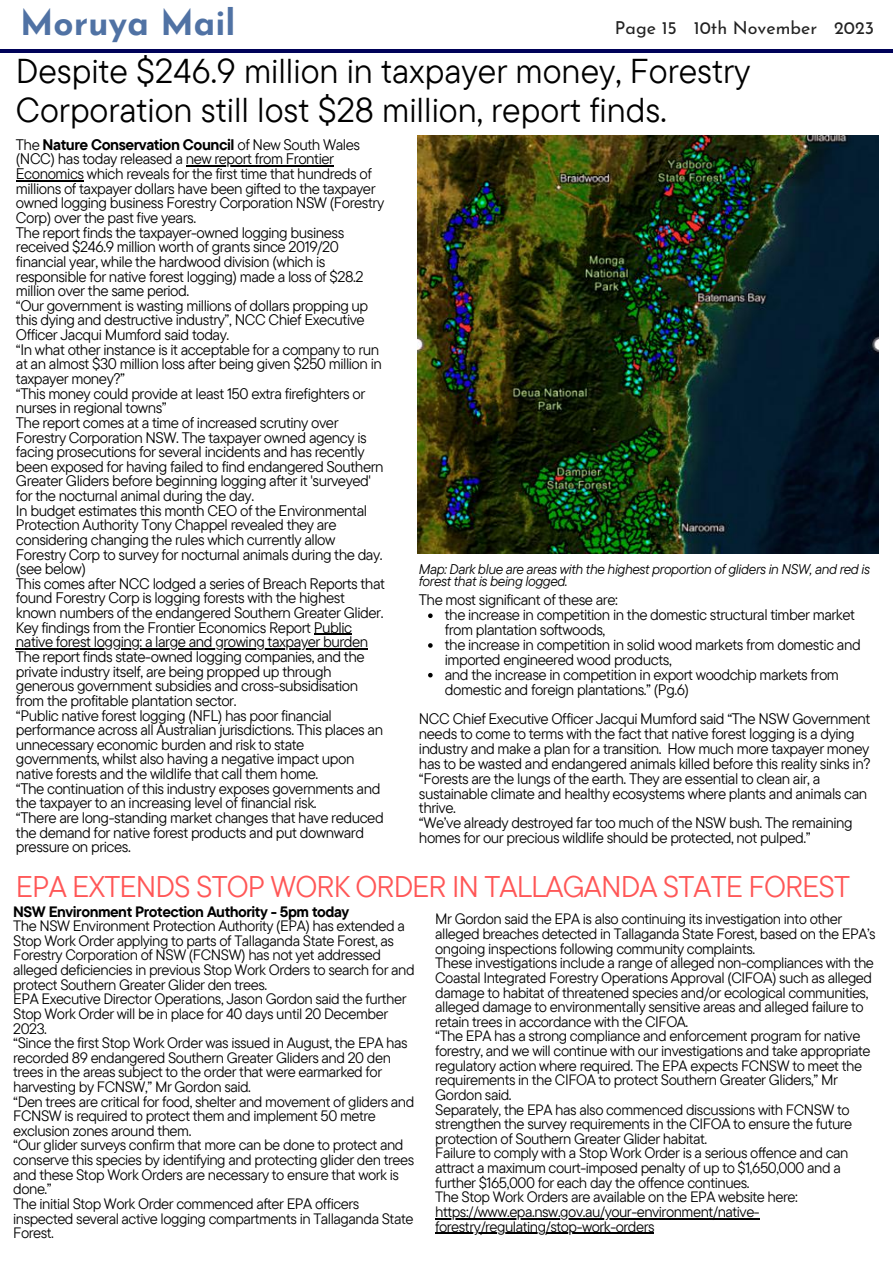
<style>
.page{position:relative;width:893px;height:1264px;background:#fff}
.page>*{position:absolute;margin:0;border:0;box-sizing:border-box;transform-origin:0 0}
.t1{font:700 35.25px "Josefin Sans";color:#5072a4}
.t2{font:34.35px/38.4px "TT Commons Pro";color:#000}
.t3{font:29.85px "TT Commons Pro";letter-spacing:-.03em;color:#ff5757}
.t4{font:17.85px "Josefin Sans";color:#222}
.t5{font:15.3px/14.7px "TT Commons Pro";letter-spacing:-.03em;color:#000}
.t6{font:15px/14.5px "TT Commons Pro";letter-spacing:-.03em;color:#000}
.t7{font:700 15px "TT Commons Pro";letter-spacing:-.03em;color:#000}
.t8{font:italic 14.1px/12.9px "TT Commons Pro";letter-spacing:-.03em;color:#000}
.s1{font-weight:700}
</style>
<div class="page">
<hr style="left:0;top:50px;width:892px;height:2px;background:#000259">
<img style="left:417px;top:136px;width:461px;height:417px">
<hr style="left:186px;top:166px;width:147px;height:1px;background:#000">
<hr style="left:16px;top:180px;width:68px;height:1px;background:#000">
<hr style="left:314px;top:634px;width:38px;height:1px;background:#000">
<hr style="left:16px;top:648px;width:352px;height:1px;background:#000">
<svg style="left:428px;top:613px;width:4px;height:5px"></svg>
<svg style="left:428px;top:643px;width:4px;height:4px"></svg>
<svg style="left:428px;top:673px;width:4px;height:4px"></svg>
<hr style="left:435px;top:1218px;width:324px;height:1px;background:#000">
<hr style="left:435px;top:1232px;width:219px;height:1px;background:#000">
<h1 class="t1" style="left:20px;top:8px;width:217px">Moruya Mail</h1>
<p class="t4" style="left:614px;top:21px;width:261px">Page 15 10th November 2023</p>
<h2 class="t2" style="left:16px;top:51px;width:736px">Despite $246.9 million in taxpayer money, Forestry<br>Corporation still lost $28 million, report finds.</h2>
<p class="t5" style="left:16px;top:137px;width:370px">The <span class="s1">Nature Conservation Council</span> of New South Wales (NCC) has today released a new report from Frontier Economics which reveals for the first time that hundreds of millions of taxpayer dollars have been gifted to the taxpayer owned logging business Forestry Corporation NSW (Forestry Corp) over the past five years.<br>The report finds the taxpayer-owned logging business received $246.9 million worth of grants since 2019/20 financial year, while the hardwood division (which is responsible for native forest logging) made a loss of $28.2 million over the same period.<br>“Our government is wasting millions of dollars propping up this dying and destructive industry”, NCC Chief Executive Officer Jacqui Mumford said today.<br>“In what other instance is it acceptable for a company to run at an almost $30 million loss after being given $250 million in taxpayer money?”<br>“This money could provide at least 150 extra firefighters or nurses in regional towns”<br>The report comes at a time of increased scrutiny over Forestry Corporation NSW. The taxpayer owned agency is facing prosecutions for several incidents and has recently been exposed for having failed to find endangered Southern Greater Gliders before beginning logging after it 'surveyed' for the nocturnal animal during the day.<br>In budget estimates this month CEO of the Environmental Protection Authority Tony Chappel revealed they are considering changing the rules which currently allow Forestry Corp to survey for nocturnal animals during the day. (see below)<br>This comes after NCC lodged a series of Breach Reports that found Forestry Corp is logging forests with the highest known numbers of the endangered Southern Greater Glider.<br>Key findings from the Frontier Economics Report Public native forest logging: a large and growing taxpayer burden The report finds state-owned logging companies, and the private industry itself, are being propped up through generous government subsidies and cross-subsidisation from the profitable plantation sector.<br>“Public native forest logging (NFL) has poor financial performance across all Australian jurisdictions. This places an unnecessary economic burden and risk to state governments, whilst also having a negative impact upon native forests and the wildlife that call them home.<br>“The continuation of this industry exposes governments and the taxpayer to an increasing level of financial risk.<br>“There are long-standing market changes that have reduced the demand for native forest products and put downward pressure on prices.</p>
<p class="t8" style="left:419px;top:562px;width:452px">Map: Dark blue are areas with the highest proportion of gliders in NSW, and red is forest that is being logged.</p>
<p class="t5" style="left:445px;top:607px;width:417px">the increase in competition in the domestic structural timber market from plantation softwoods,<br>the increase in competition in solid wood markets from domestic and imported engineered wood products,<br>and the increase in competition in export woodchip markets from domestic and foreign plantations.” (Pg.6)</p>
<p class="t5" style="left:419px;top:592px;width:200px">The most significant of these are:</p>
<p class="t5" style="left:419px;top:711px;width:453px">NCC Chief Executive Officer Jacqui Mumford said “The NSW Government needs to come to terms with the fact that native forest logging is a dying industry and make a plan for a transition. How much more taxpayer money has to be wasted and endangered animals killed before this reality sinks in? “Forests are the lungs of the earth. They are essential to clean air, a sustainable climate and healthy ecosystems where plants and animals can thrive.<br>“We’ve already destroyed far too much of the NSW bush. The remaining homes for our precious wildlife should be protected, not pulped.”</p>
<h3 class="t3" style="left:16px;top:867px;width:835px">EPA EXTENDS STOP WORK ORDER IN TALLAGANDA STATE FOREST</h3>
<p class="t6" style="left:435px;top:911px;width:442px">Mr Gordon said the EPA is also continuing its investigation into other alleged breaches detected in Tallaganda State Forest, based on the EPA’s ongoing inspections following community complaints.<br>These investigations include a range of alleged non-compliances with the Coastal Integrated Forestry Operations Approval (CIFOA) such as alleged damage to habitat of threatened species and/or ecological communities, alleged damage to environmentally sensitive areas and alleged failure to retain trees in accordance with the CIFOA.<br>“The EPA has a strong compliance and enforcement program for native forestry, and we will continue with our investigations and take appropriate regulatory action where required. The EPA expects FCNSW to meet the requirements in the CIFOA to protect Southern Greater Gliders,” Mr Gordon said.<br>Separately, the EPA has also commenced discussions with FCNSW to strengthen the survey requirements in the CIFOA to ensure the future protection of Southern Greater Glider habitat.<br>Failure to comply with a Stop Work Order is a serious offence and can attract a maximum court-imposed penalty of up to $1,650,000 and a further $165,000 for each day the offence continues.<br>The Stop Work Orders are available on the EPA website here: https://www.epa.nsw.gov.au/your-environment/native&shy;forestry/regulating/stop-work-orders</p>
<p class="t7" style="left:13px;top:901px;width:337px">NSW Environment Protection Authority - 5pm today</p>
<p class="t6" style="left:13px;top:918px;width:403px">The NSW Environment Protection Authority (EPA) has extended a Stop Work Order applying to parts of Tallaganda State Forest, as Forestry Corporation of NSW (FCNSW) has not yet addressed alleged deficiencies in previous Stop Work Orders to search for and protect Southern Greater Glider den trees.<br>EPA Executive Director Operations, Jason Gordon said the further Stop Work Order will be in place for 40 days until 20 December 2023.<br>“Since the first Stop Work Order was issued in August, the EPA has recorded 89 endangered Southern Greater Gliders and 20 den trees in the areas subject to the order that were earmarked for harvesting by FCNSW,” Mr Gordon said.<br>“Den trees are critical for food, shelter and movement of gliders and FCNSW is required to protect them and implement 50 metre exclusion zones around them.<br>“Our glider surveys confirm that more can be done to protect and conserve this species by identifying and protecting glider den trees and these Stop Work Orders are necessary to ensure that work is done.”<br>The initial Stop Work Order commenced after EPA officers inspected several active logging compartments in Tallaganda State Forest.</p>
</div>
